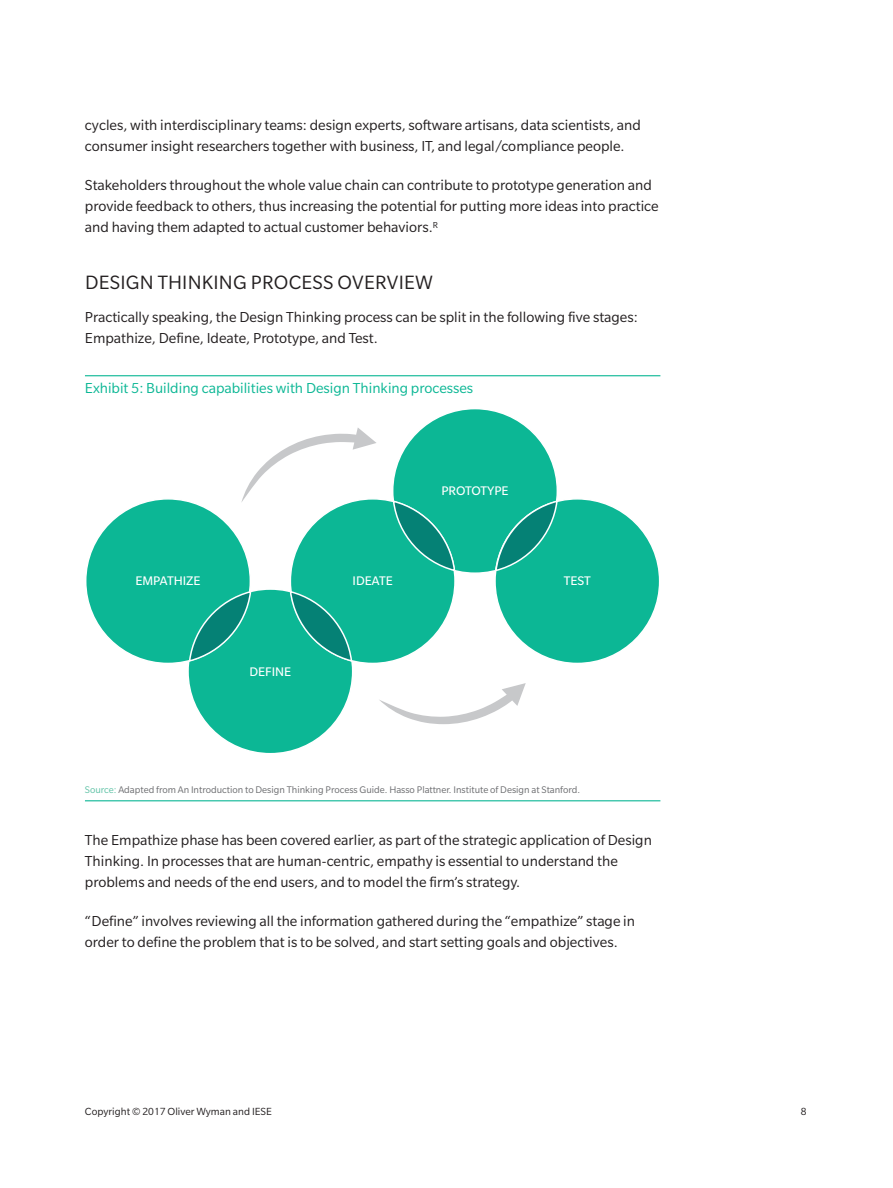
<style>
.page{position:relative;width:893px;height:1188px;background:#fff}
.page>*{position:absolute;margin:0;border:0;box-sizing:border-box;transform-origin:0 0}
.t1{font:21px "Slate Pro";letter-spacing:.01em;color:#231f20}
.t2{font:15.75px/21px "Slate Pro";color:#231f20}
.t3{font:15.75px "Slate Pro";color:#0cb795}
.t4{font:13.5px "Slate Pro";color:#fff}
.t5{font:11.25px "Slate Pro";color:#231f20}
.t6{font:10.5px "Slate Pro";color:#6c6d70}
.s1{color:#5fc2a6}
</style>
<div class="page">
<hr style="left:85px;top:375px;width:575px;height:1px;background:#0cb795">
<hr style="left:85px;top:800px;width:575px;height:1px;background:#0cb795">
<div style="left:188px;top:589px;width:165px;height:165px;background:#0cb795;border-radius:50%"></div>
<div style="left:393px;top:409px;width:164px;height:164px;background:#0cb795;border-radius:50%"></div>
<div style="left:86px;top:499px;width:164px;height:164px;background:#0cb795;border-radius:50%"></div>
<div style="left:290px;top:499px;width:165px;height:164px;background:#0cb795;border-radius:50%"></div>
<div style="left:495px;top:499px;width:165px;height:164px;background:#0cb795;border-radius:50%"></div>
<svg style="left:188px;top:591px;width:64px;height:72px"></svg>
<svg style="left:289px;top:590px;width:64px;height:73px"></svg>
<svg style="left:379px;top:683px;width:147px;height:41px"></svg>
<svg style="left:241px;top:428px;width:136px;height:75px"></svg>
<svg style="left:392px;top:499px;width:64px;height:73px"></svg>
<svg style="left:494px;top:499px;width:65px;height:73px"></svg>
<p class="t2" style="left:85px;top:115px;width:557px">cycles, with interdisciplinary teams: design experts, software artisans, data scientists, and consumer insight researchers together with business, IT, and legal/compliance people.</p>
<p class="t2" style="left:85px;top:175px;width:575px">Stakeholders throughout the whole value chain can contribute to prototype generation and provide feedback to others, thus increasing the potential for putting more ideas into practice and having them adapted to actual customer behaviors.<sup>R</sup></p>
<h1 class="t1" style="left:85px;top:272px;width:349px">DESIGN THINKING PROCESS OVERVIEW</h1>
<p class="t2" style="left:85px;top:307px;width:554px">Practically speaking, the Design Thinking process can be split in the following five stages:<br>Empathize, Define, Ideate, Prototype, and Test.</p>
<p class="t3" style="left:85px;top:380px;width:390px">Exhibit 5: Building capabilities with Design Thinking processes</p>
<p class="t4" style="left:135px;top:574px;width:67px">EMPATHIZE</p>
<p class="t4" style="left:249px;top:664px;width:43px">DEFINE</p>
<p class="t4" style="left:353px;top:574px;width:42px">IDEATE</p>
<p class="t4" style="left:441px;top:484px;width:69px">PROTOTYPE</p>
<p class="t4" style="left:564px;top:574px;width:29px">TEST</p>
<p class="t6" style="left:85px;top:784px;width:497px"><span class="s1">Source:</span> Adapted from An Introduction to Design Thinking Process Guide. Hasso Plattner. Institute of Design at Stanford.</p>
<p class="t2" style="left:85px;top:830px;width:568px">The Empathize phase has been covered earlier, as part of the strategic application of Design<br>Thinking. In processes that are human-centric, empathy is essential to understand the problems and needs of the end users, and to model the firm’s strategy.</p>
<p class="t2" style="left:85px;top:911px;width:552px">“Define” involves reviewing all the information gathered during the “empathize” stage in order to define the problem that is to be solved, and start setting goals and objectives.</p>
<p class="t5" style="left:85px;top:1105px;width:188px">Copyright © 2017 Oliver Wyman and IESE</p>
<p class="t5" style="left:801px;top:1105px;width:7px">8</p>
</div>
